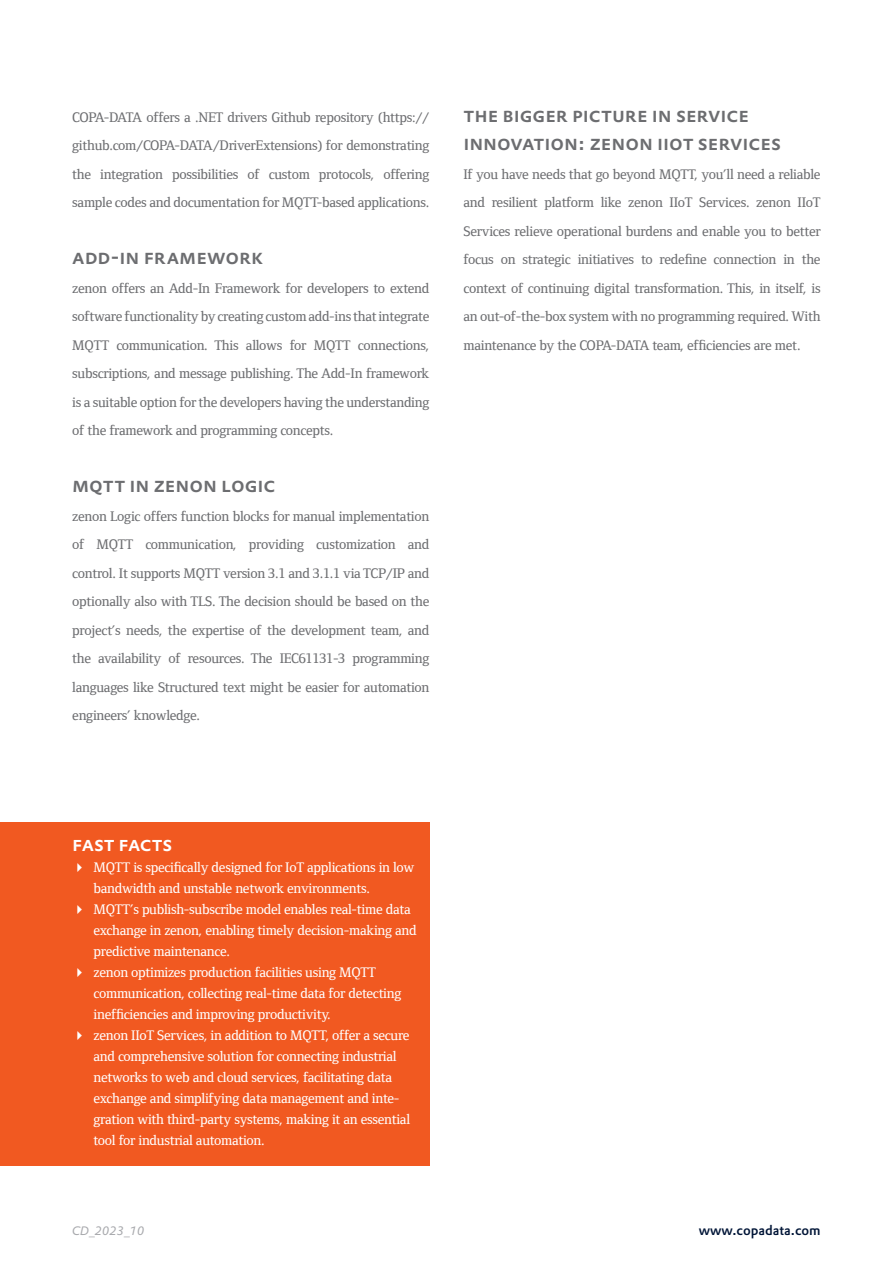
<style>
.page{position:relative;width:893px;height:1263px;background:#fff}
.page>*{position:absolute;margin:0;border:0;box-sizing:border-box;transform-origin:0 0}
.Bodytext_Headline{font:500 21px/28.5px "DTL Prokyon TOT Caps";letter-spacing:-.005em;color:#6c6d70}
.t1{font:500 20.85px "DTL Prokyon TOT Caps";letter-spacing:-.005em;color:#fff}
.Normal_Body_Text_EN{font:500 14.25px/28.5px "Foundry Form Serif";letter-spacing:-.02em;color:#6c6d70;text-align:justify}
.t2{font:500 14.25px/21px "Foundry Form Serif";letter-spacing:-.02em;color:#fff}
.t3{font:500 13.5px "DTL Prokyon TOT";color:#001537}
.t4{font:italic 12px "DTL Prokyon TOT";color:#a8a9ad}
</style>
<div class="page">
<div style="left:0;top:822px;width:429px;height:344px;background:#f15921"></div>
<p class="Normal_Body_Text_EN" style="left:72px;top:103px;width:359px">COPA-DATA offers a .NET drivers Github repository (https:// github.com/COPA-DATA/DriverExtensions) for demonstrating the integration possibilities of custom protocols, offering sample codes and documentation for MQTT-based applications.</p>
<p class="Bodytext_Headline" style="left:72px;top:242px;width:192px">ADD-IN FRAMEWORK</p>
<p class="Normal_Body_Text_EN" style="left:72px;top:274px;width:359px">zenon offers an Add-In Framework for developers to extend software functionality by creating custom add-ins that integrate MQTT communication. This allows for MQTT connections, subscriptions, and message publishing. The Add-In framework is a suitable option for the developers having the understanding of the framework and programming concepts.</p>
<p class="Bodytext_Headline" style="left:72px;top:470px;width:205px">MQTT IN ZENON LOGIC</p>
<p class="Normal_Body_Text_EN" style="left:72px;top:502px;width:359px">zenon Logic offers function blocks for manual implementation of MQTT communication, providing customization and control. It supports MQTT version 3.1 and 3.1.1 via TCP/IP and optionally also with TLS. The decision should be based on the project’s needs, the expertise of the development team, and the availability of resources. The IEC61131-3 programming languages like Structured text might be easier for automation engineers’ knowledge.</p>
<p class="Bodytext_Headline" style="left:463px;top:100px;width:319px">THE BIGGER PICTURE IN SERVICE<br>INNOVATION: ZENON IIOT SERVICES</p>
<p class="Normal_Body_Text_EN" style="left:463px;top:160px;width:359px">If you have needs that go beyond MQTT, you’ll need a reliable and resilient platform like zenon IIoT Services. zenon IIoT Services relieve operational burdens and enable you to better focus on strategic initiatives to redefine connection in the context of continuing digital transformation. This, in itself, is an out-of-the-box system with no programming required. With maintenance by the COPA-DATA team, efficiencies are met.</p>
<h2 class="t1" style="left:72px;top:830px;width:102px">FAST FACTS</h2>
<p class="t2" style="left:94px;top:857px;width:325px">MQTT is specifically designed for IoT applications in low bandwidth and unstable network environments.<br>MQTT’s publish-subscribe model enables real-time data exchange in zenon, enabling timely decision-making and predictive maintenance.<br>zenon optimizes production facilities using MQTT communication, collecting real-time data for detecting inefficiencies and improving productivity.<br>zenon IIoT Services, in addition to MQTT, offer a secure and comprehensive solution for connecting industrial networks to web and cloud services, facilitating data exchange and simplifying data management and inte&shy;gration with third-party systems, making it an essential tool for industrial automation.</p>
<p class="t4" style="left:72px;top:1223px;width:74px">CD_2023_10</p>
<p class="t3" style="left:699px;top:1221px;width:124px">www.copadata.com</p>
</div>
